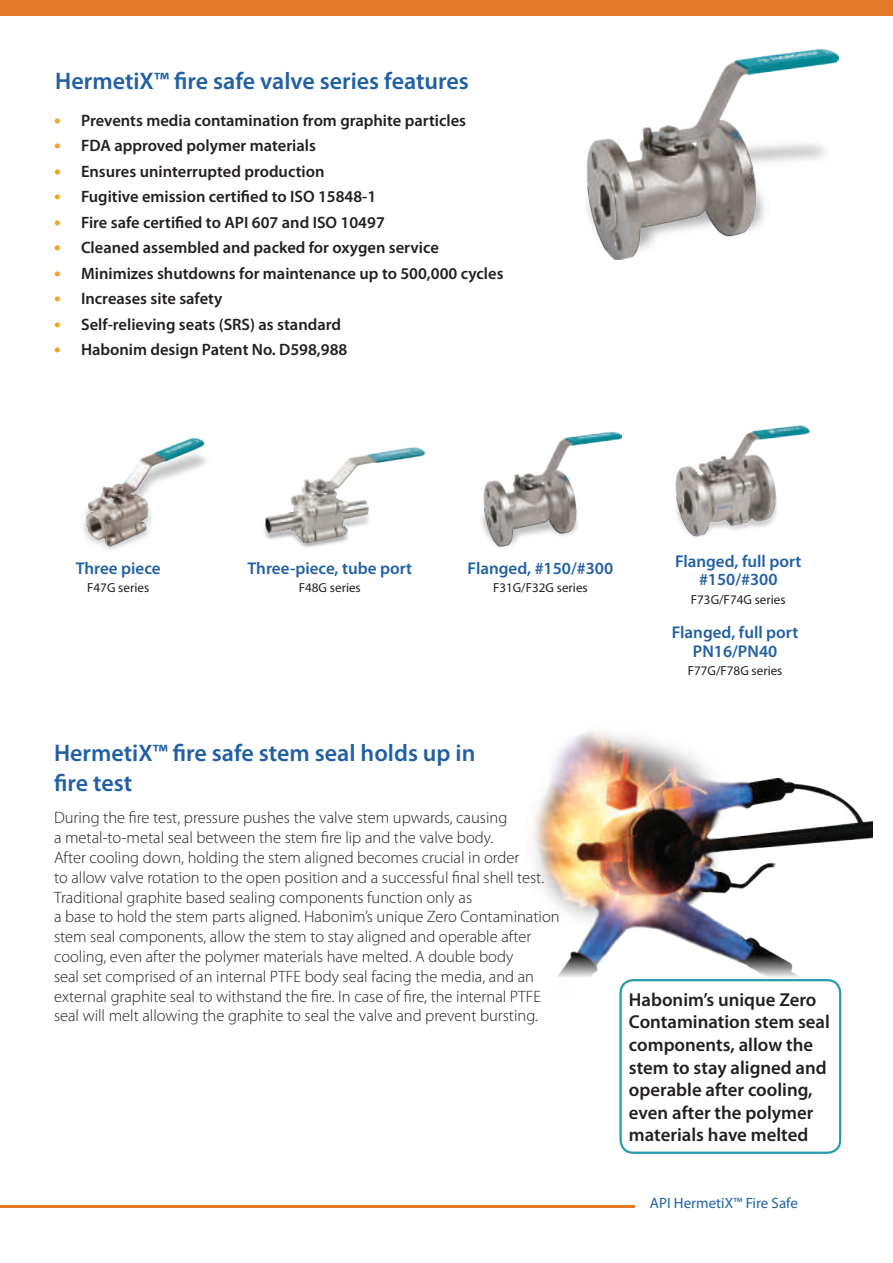
<style>
.page{position:relative;width:893px;height:1263px;background:#fff}
.page>*{position:absolute;margin:0;border:0;box-sizing:border-box;transform-origin:0 0}
.t1{font:600 24px/30px "Myriad Pro";color:#2160a5}
.t2{font:600 18.75px/22.5px "Myriad Pro";color:#231f20}
.t3{font:600 17.1px/18.3px "Myriad Pro";color:#2160a5;text-align:center}
.t4{font:300 16.5px/19.8px "Myriad Pro";color:#231f20}
.t5{font:600 16.5px "Myriad Pro";color:#231f20}
.t6{font:15px "Myriad Pro";color:#2160a5}
.t7{font:13.05px "Myriad Pro";color:#231f20}
.s1{font-weight:700;font-size:19.5px;color:#f8a11c}
</style>
<div class="page">
<div style="left:0;top:0;width:893px;height:15px;background:#e17a26"></div>
<hr style="left:0;top:1205px;width:635px;height:3px;background:#e17a26">
<img style="left:532px;top:730px;width:341px;height:269px">
<div style="left:621px;top:980px;width:219px;height:173px;background:#fff;border-radius:13px"></div>
<div style="left:619px;top:979px;width:222px;height:175px;border:2px solid #279cae;border-radius:13px"></div>
<img style="left:586px;top:50px;width:253px;height:210px">
<img style="left:83px;top:438px;width:109px;height:112px">
<img style="left:481px;top:431px;width:140px;height:116px">
<img style="left:676px;top:425px;width:134px;height:112px">
<img style="left:192px;top:437px;width:233px;height:111px">
<h1 class="t1" style="left:55px;top:65px;width:415px">HermetiX™ fire safe valve series features</h1>
<p class="t5" style="left:54px;top:110px;width:414px"><span class="s1">•</span> Prevents media contamination from graphite particles</p>
<p class="t5" style="left:54px;top:135px;width:263px"><span class="s1">•</span> FDA approved polymer materials</p>
<p class="t5" style="left:54px;top:161px;width:272px"><span class="s1">•</span> Ensures uninterrupted production</p>
<p class="t5" style="left:54px;top:186px;width:324px"><span class="s1">•</span> Fugitive emission certified to ISO 15848-1</p>
<p class="t5" style="left:54px;top:212px;width:332px"><span class="s1">•</span> Fire safe certified to API 607 and ISO 10497</p>
<p class="t5" style="left:54px;top:237px;width:386px"><span class="s1">•</span> Cleaned assembled and packed for oxygen service</p>
<p class="t5" style="left:54px;top:263px;width:451px"><span class="s1">•</span> Minimizes shutdowns for maintenance up to 500,000 cycles</p>
<p class="t5" style="left:54px;top:288px;width:170px"><span class="s1">•</span> Increases site safety</p>
<p class="t5" style="left:54px;top:314px;width:289px"><span class="s1">•</span> Self-relieving seats (SRS) as standard</p>
<p class="t5" style="left:54px;top:339px;width:295px"><span class="s1">•</span> Habonim design Patent No. D598,988</p>
<p class="t3" style="left:76px;top:558px;width:86px">Three piece</p>
<p class="t7" style="left:87px;top:579px;width:63px">F47G series</p>
<p class="t3" style="left:248px;top:558px;width:166px">Three-piece, tube port</p>
<p class="t7" style="left:299px;top:579px;width:63px">F48G series</p>
<p class="t3" style="left:468px;top:558px;width:147px">Flanged, #150/#300</p>
<p class="t7" style="left:493px;top:579px;width:96px">F31G/F32G series</p>
<p class="t3" style="left:675px;top:551px;width:128px">Flanged, full port #150/#300</p>
<p class="t7" style="left:691px;top:591px;width:96px">F73G/F74G series</p>
<p class="t3" style="left:672px;top:623px;width:128px">Flanged, full port<br>PN16/PN40</p>
<p class="t7" style="left:688px;top:662px;width:96px">F77G/F78G series</p>
<h1 class="t1" style="left:54px;top:737px;width:423px">HermetiX™ fire safe stem seal holds up in fire test</h1>
<p class="t4" style="left:54px;top:808px;width:507px">During the fire test, pressure pushes the valve stem upwards, causing<br>a metal-to-metal seal between the stem fire lip and the valve body.<br>After cooling down, holding the stem aligned becomes crucial in order<br>to allow valve rotation to the open position and a successful final shell test.<br>Traditional graphite based sealing components function only as<br>a base to hold the stem parts aligned. Habonim’s unique Zero Contamination stem seal components, allow the stem to stay aligned and operable after cooling, even after the polymer materials have melted. A double body<br>seal set comprised of an internal PTFE body seal facing the media, and an external graphite seal to withstand the fire. In case of fire, the internal PTFE seal will melt allowing the graphite to seal the valve and prevent bursting.</p>
<p class="t2" style="left:629px;top:988px;width:203px">Habonim’s unique Zero<br>Contamination stem seal components, allow the stem to stay aligned and operable after cooling, even after the polymer materials have melted</p>
<p class="t6" style="left:650px;top:1193px;width:149px">API HermetiX™ Fire Safe</p>
</div>
